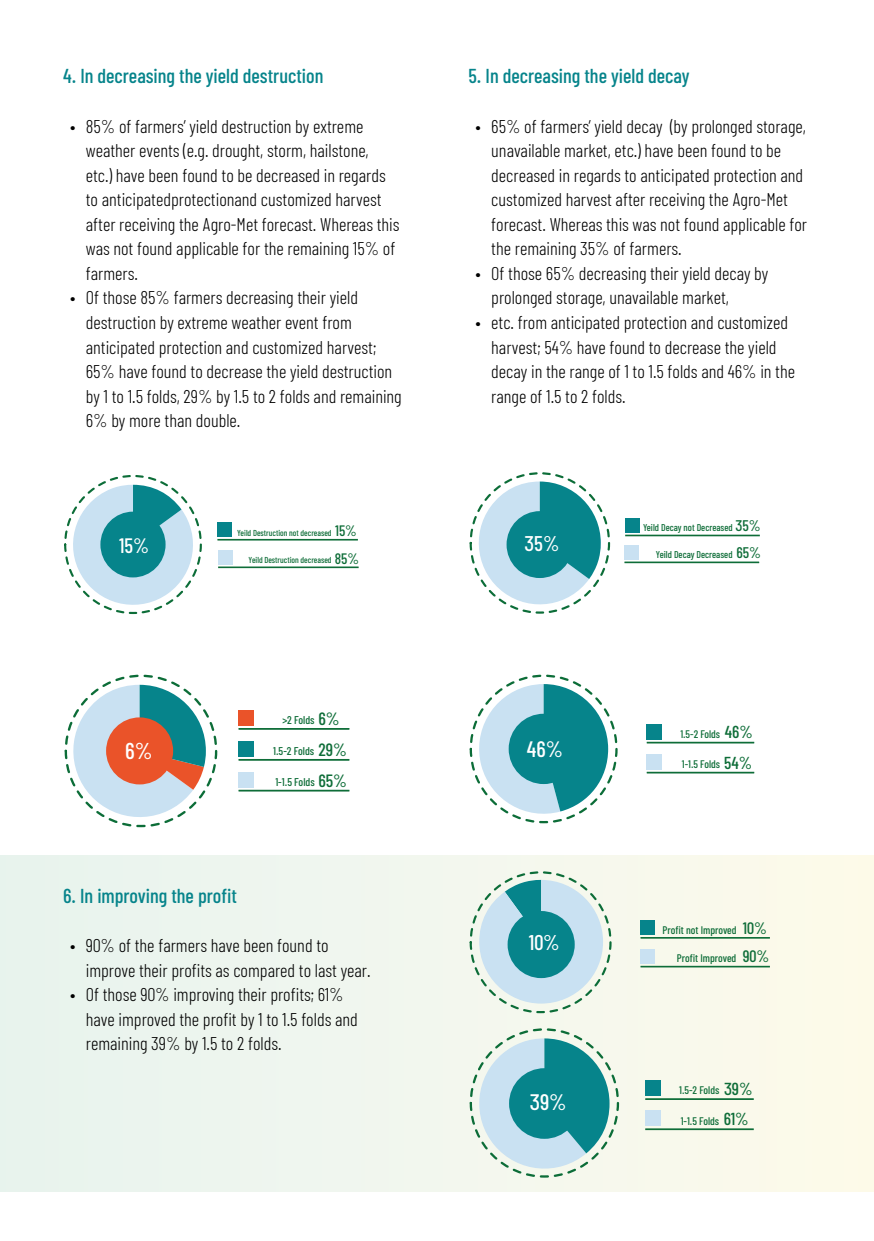
<style>
.page{position:relative;width:874px;height:1241px;background:#fff}
.page>*{position:absolute;margin:0;border:0;box-sizing:border-box;transform-origin:0 0}
.t1{font:500 22.93px "Barlow Condensed";color:#fff}
.t2{font:500 22.4px "Barlow Condensed";color:#fff}
.t3{font:500 22.22px "Barlow Condensed";color:#fff}
.t4{font:500 21.18px "Barlow Condensed";color:#fff}
.t5{font:500 20.82px "Barlow Condensed";color:#fff}
.t6{font:500 20.12px "Barlow Condensed";color:#06848b}
.t7{font:300 18.38px/24.5px "Barlow Condensed";color:#000}
.t8{font:500 11.2px "Barlow Condensed";color:#0e6d38}
.t9{font:500 11.03px "Barlow Condensed";color:#0e6d38}
.t10{font:500 9.8px "Barlow Condensed";color:#0e6d38}
.t11{font:500 8.58px "Barlow Condensed";color:#0e6d38}
.s1{font-size:15.05px}
.s2{font-size:17.68px}
.s3{font-size:15.4px}
.s4{font-size:17.32px}
.s5{font-size:16.45px}
</style>
<div class="page">
<svg style="left:65px;top:484px;width:136px;height:128px"></svg>
<div style="left:100px;top:511px;width:65px;height:66px;background:#06848b;border-radius:50%"></div>
<hr style="left:217px;top:539px;width:141px;height:1px;background:#0e6d38">
<div style="left:217px;top:522px;width:14px;height:14px;background:#06848b"></div>
<hr style="left:218px;top:566px;width:140px;height:2px;background:#0e6d38">
<div style="left:218px;top:550px;width:14px;height:14px;background:#c9e1f2"></div>
<svg style="left:64px;top:684px;width:142px;height:140px"></svg>
<div style="left:106px;top:717px;width:67px;height:67px;background:#ea5329;border-radius:50%"></div>
<hr style="left:238px;top:758px;width:111px;height:2px;background:#0e6d38">
<div style="left:238px;top:740px;width:16px;height:16px;background:#06848b"></div>
<hr style="left:238px;top:728px;width:111px;height:1px;background:#0e6d38">
<div style="left:238px;top:709px;width:16px;height:16px;background:#ea5329"></div>
<hr style="left:238px;top:789px;width:111px;height:2px;background:#0e6d38">
<div style="left:238px;top:771px;width:16px;height:16px;background:#c9e1f2"></div>
<svg style="left:472px;top:481px;width:128px;height:131px"></svg>
<div style="left:506px;top:511px;width:66px;height:67px;background:#06848b;border-radius:50%"></div>
<hr style="left:625px;top:534px;width:134px;height:2px;background:#0e6d38">
<div style="left:625px;top:518px;width:14px;height:14px;background:#06848b"></div>
<hr style="left:624px;top:561px;width:134px;height:2px;background:#0e6d38">
<div style="left:624px;top:544px;width:14px;height:15px;background:#c9e1f2"></div>
<svg style="left:472px;top:684px;width:136px;height:136px"></svg>
<div style="left:508px;top:713px;width:70px;height:71px;background:#06848b;border-radius:50%"></div>
<hr style="left:646px;top:741px;width:107px;height:2px;background:#0e6d38">
<div style="left:646px;top:724px;width:15px;height:15px;background:#06848b"></div>
<hr style="left:646px;top:771px;width:107px;height:2px;background:#0e6d38">
<div style="left:646px;top:754px;width:15px;height:15px;background:#c9e1f2"></div>
<div style="left:0;top:855px;width:873px;height:336px;background:#f1f6ee"></div>
<svg style="left:479px;top:879px;width:123px;height:124px"></svg>
<div style="left:507px;top:910px;width:67px;height:67px;background:#06848b;border-radius:50%"></div>
<hr style="left:640px;top:965px;width:129px;height:2px;background:#0e6d38">
<div style="left:640px;top:948px;width:15px;height:15px;background:#c9e1f2"></div>
<hr style="left:640px;top:936px;width:129px;height:2px;background:#0e6d38">
<div style="left:640px;top:920px;width:14px;height:14px;background:#06848b"></div>
<svg style="left:472px;top:1038px;width:137px;height:138px"></svg>
<div style="left:509px;top:1067px;width:70px;height:71px;background:#06848b;border-radius:50%"></div>
<hr style="left:645px;top:1098px;width:108px;height:1px;background:#0e6d38">
<div style="left:645px;top:1080px;width:15px;height:15px;background:#06848b"></div>
<hr style="left:645px;top:1128px;width:108px;height:1px;background:#0e6d38">
<div style="left:645px;top:1110px;width:15px;height:15px;background:#c9e1f2"></div>
<p class="t6" style="left:63px;top:63px;width:262px">4. In decreasing the yield destruction</p>
<p class="t7" style="left:86px;top:113px;width:315px;text-indent:-16px">• 85% of farmers’ yield destruction by extreme weather events (e.g. drought, storm, hailstone, etc.) have been found to be decreased in regards to anticipatedprotectionand customized harvest after receiving the Agro-Met forecast. Whereas this was not found applicable for the remaining 15% of farmers.</p>
<p class="t7" style="left:86px;top:285px;width:317px;text-indent:-16px">• Of those 85% farmers decreasing their yield destruction by extreme weather event from anticipated protection and customized harvest; 65% have found to decrease the yield destruction by 1 to 1.5 folds, 29% by 1.5 to 2 folds and remaining 6% by more than double.</p>
<p class="t5" style="left:119px;top:532px;width:31px">15%</p>
<p class="t1" style="left:125px;top:736px;width:29px">6%</p>
<p class="t11" style="left:237px;top:527px;width:121px">Yeild Destruction not decreased <span class="s1">15%</span></p>
<p class="t11" style="left:248px;top:554px;width:112px">Yeild Destruction decreased <span class="s1">85%</span></p>
<p class="t8" style="left:282px;top:713px;width:59px">&gt;2 Folds <span class="s2">6%</span></p>
<p class="t8" style="left:273px;top:744px;width:75px">1.5-2 Folds <span class="s2">29%</span></p>
<p class="t8" style="left:275px;top:775px;width:73px">1-1.5 Folds <span class="s2">65%</span></p>
<p class="t6" style="left:63px;top:882px;width:175px">6. In improving the profit</p>
<p class="t7" style="left:86px;top:932px;width:286px;text-indent:-16px">• 90% of the farmers have been found to improve their profits as compared to last year.</p>
<p class="t7" style="left:86px;top:981px;width:273px;text-indent:-16px">• Of those 90% improving their profits; 61% have improved the profit by 1 to 1.5 folds and remaining 39% by 1.5 to 2 folds.</p>
<p class="t6" style="left:468px;top:63px;width:222px">5. In decreasing the yield decay</p>
<p class="t7" style="left:491px;top:113px;width:317px;text-indent:-16px">• 65% of farmers’ yield decay (by prolonged storage, unavailable market, etc.) have been found to be decreased in regards to anticipated protection and customized harvest after receiving the Agro-Met forecast. Whereas this was not found applicable for the remaining 35% of farmers.</p>
<p class="t7" style="left:491px;top:260px;width:278px;text-indent:-16px">• Of those 65% decreasing their yield decay by prolonged storage, unavailable market,</p>
<p class="t7" style="left:491px;top:309px;width:305px;text-indent:-16px">• etc. from anticipated protection and customized harvest; 54% have found to decrease the yield decay in the range of 1 to 1.5 folds and 46% in the range of 1.5 to 2 folds.</p>
<p class="t4" style="left:524px;top:530px;width:36px">35%</p>
<p class="t3" style="left:526px;top:734px;width:37px">46%</p>
<p class="t4" style="left:528px;top:929px;width:32px">10%</p>
<p class="t2" style="left:529px;top:1087px;width:38px">39%</p>
<p class="t10" style="left:642px;top:521px;width:119px">Yeild Decay not Decreased <span class="s3">35%</span></p>
<p class="t10" style="left:655px;top:548px;width:107px">Yeild Decay Decreased <span class="s3">65%</span></p>
<p class="t9" style="left:680px;top:727px;width:74px">1.5-2 Folds <span class="s4">46%</span></p>
<p class="t9" style="left:681px;top:757px;width:72px">1-1.5 Folds <span class="s4">54%</span></p>
<p class="t9" style="left:662px;top:922px;width:106px">Profit not Improved <span class="s5">10%</span></p>
<p class="t9" style="left:676px;top:951px;width:94px">Profit Improved <span class="s5">90%</span></p>
<p class="t9" style="left:678px;top:1083px;width:75px">1.5-2 Folds <span class="s4">39%</span></p>
<p class="t9" style="left:680px;top:1113px;width:70px">1-1.5 Folds <span class="s4">61%</span></p>
</div>
